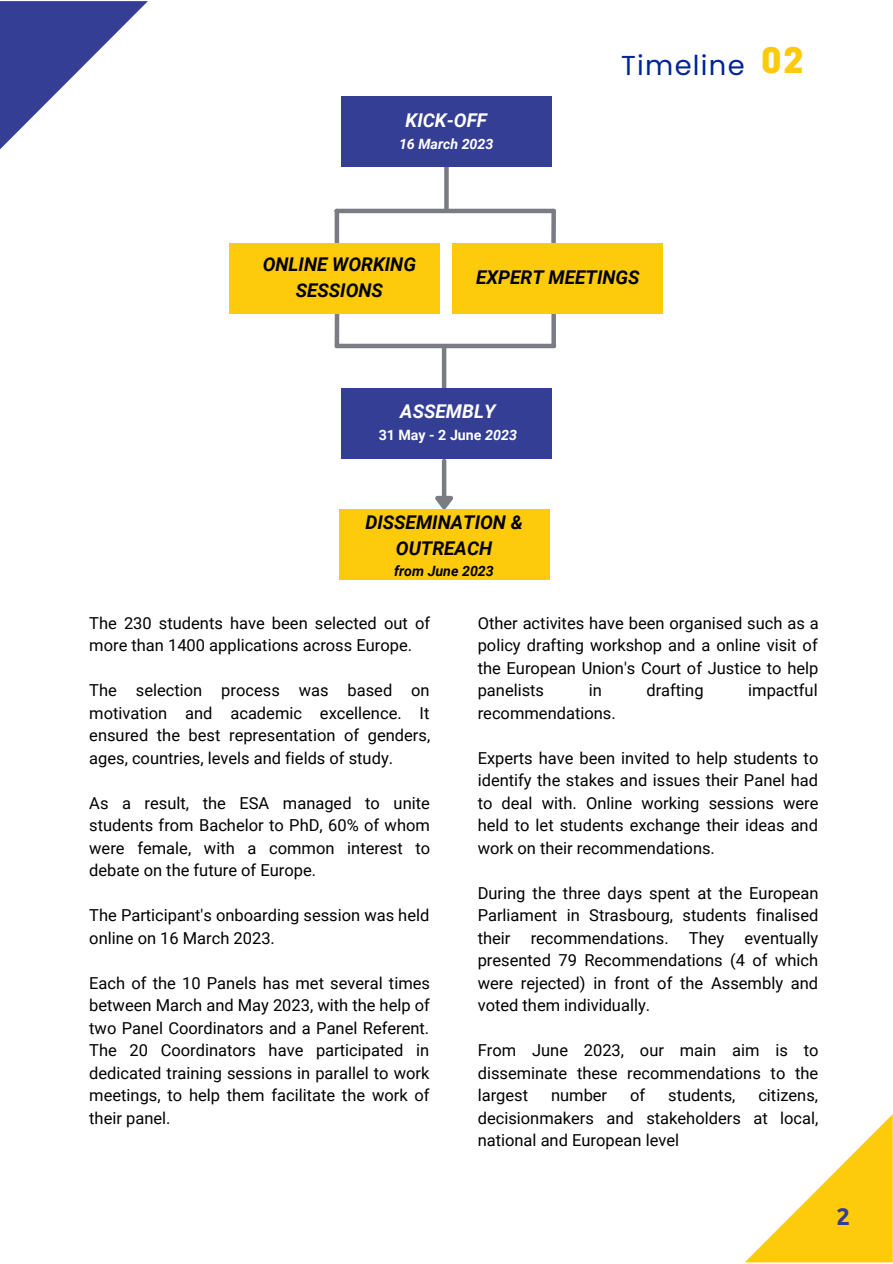
<style>
.page{position:relative;width:893px;height:1264px;background:#fff}
.page>*{position:absolute;margin:0;border:0;box-sizing:border-box;transform-origin:0 0}
.t1{font:800 33px "Cooper Hewitt";color:#fcca0c}
.t2{font:27.3px "Poppins";letter-spacing:.045em;color:#002495}
.t3{font:700 24px "Ubuntu";color:#343e94}
.t4{font:italic 700 18.9px/25.8px "Roboto";color:#000;text-align:center}
.t5{font:italic 700 18.9px "Roboto";color:#fff}
.t6{font:16.5px/22.5px "Roboto";color:#000;text-align:justify}
.t7{font:700 14.25px "Roboto";color:#fff}
.t8{font:italic 700 14.25px "Roboto";color:#000}
.t9{font:italic 700 14.25px "Roboto";color:#fff}
.s1{font-style:italic}
</style>
<div class="page">
<svg style="left:745px;top:1115px;width:147px;height:147px"></svg>
<svg style="left:0;top:1px;width:148px;height:148px"></svg>
<hr style="left:442px;top:461px;width:4px;height:35px;background:#7b7c83">
<svg style="left:435px;top:492px;width:18px;height:17px"></svg>
<svg style="left:444px;top:167px;width:4px;height:41px"></svg>
<div style="left:341px;top:96px;width:210px;height:70px;background:#343e94"></div>
<div style="left:334px;top:211px;width:5px;height:31px;background:#7b7c83"></div>
<div style="left:551px;top:211px;width:5px;height:31px;background:#7b7c83"></div>
<hr style="left:442px;top:348px;width:4px;height:42px;background:#7b7c83">
<div style="left:551px;top:314px;width:5px;height:32px;background:#7b7c83"></div>
<div style="left:334px;top:314px;width:5px;height:32px;background:#7b7c83"></div>
<hr style="left:337px;top:344px;width:217px;height:4px;background:#7b7c83">
<div style="left:230px;top:243px;width:210px;height:70px;background:#fdcb0b"></div>
<div style="left:452px;top:243px;width:211px;height:70px;background:#fdcb0b"></div>
<hr style="left:336px;top:209px;width:217px;height:4px;background:#7b7c83">
<div style="left:341px;top:388px;width:210px;height:70px;background:#343e94"></div>
<div style="left:339px;top:509px;width:210px;height:70px;background:#fdcb0b"></div>
<p class="t5" style="left:405px;top:110px;width:83px">KICK-OFF</p>
<p class="t9" style="left:399px;top:135px;width:96px">16 March 2023</p>
<p class="t2" style="left:621px;top:46px;width:125px">Timeline</p>
<p class="t1" style="left:761px;top:48px;width:43px">02</p>
<p class="t4" style="left:263px;top:252px;width:155px">ONLINE WORKING<br>SESSIONS</p>
<p class="t4" style="left:476px;top:265px;width:165px">EXPERT MEETINGS</p>
<p class="t5" style="left:400px;top:401px;width:97px">ASSEMBLY</p>
<p class="t7" style="left:378px;top:426px;width:140px">31 May - 2 June <span class="s1">2023</span></p>
<p class="t4" style="left:365px;top:509px;width:159px">DISSEMINATION &amp;<br>OUTREACH</p>
<p class="t8" style="left:394px;top:563px;width:101px">from June 2023</p>
<p class="t6" style="left:89px;top:612px;width:342px">The 230 students have been selected out of more than 1400 applications across Europe.</p>
<p class="t6" style="left:89px;top:679px;width:342px">The selection process was based on motivation and academic excellence. It ensured the best representation of genders, ages, countries, levels and fields of study.</p>
<p class="t6" style="left:89px;top:792px;width:342px">As a result, the ESA managed to unite students from Bachelor to PhD, 60% of whom were female, with a common interest to debate on the future of Europe.</p>
<p class="t6" style="left:89px;top:904px;width:341px">The Participant's onboarding session was held online on 16 March 2023.</p>
<p class="t6" style="left:89px;top:972px;width:342px">Each of the 10 Panels has met several times between March and May 2023, with the help of two Panel Coordinators and a Panel Referent.<br>The 20 Coordinators have participated in dedicated training sessions in parallel to work meetings, to help them facilitate the work of their panel.</p>
<p class="t6" style="left:477px;top:612px;width:342px">Other activites have been organised such as a policy drafting workshop and a online visit of the European Union's Court of Justice to help panelists</p>
<p class="t6" style="left:588px;top:679px;width:15px">in</p>
<p class="t6" style="left:646px;top:679px;width:59px">drafting</p>
<p class="t6" style="left:748px;top:679px;width:71px">impactful</p>
<p class="t6" style="left:477px;top:702px;width:139px">recommendations.</p>
<p class="t6" style="left:477px;top:747px;width:342px">Experts have been invited to help students to identify the stakes and issues their Panel had to deal with. Online working sessions were held to let students exchange their ideas and work on their recommendations.</p>
<p class="t6" style="left:477px;top:882px;width:342px">During the three days spent at the European Parliament in Strasbourg, students finalised their recommendations. They eventually presented 79 Recommendations (4 of which were rejected) in front of the Assembly and voted them individually.</p>
<p class="t6" style="left:477px;top:1039px;width:342px">From June 2023, our main aim is to disseminate these recommendations to the largest</p>
<p class="t6" style="left:551px;top:1084px;width:58px">number</p>
<p class="t6" style="left:630px;top:1084px;width:17px">of</p>
<p class="t6" style="left:668px;top:1084px;width:69px">students,</p>
<p class="t6" style="left:477px;top:1084px;width:342px;text-indent:280px">citizens, decisionmakers and stakeholders at local, national and European level</p>
<p class="t3" style="left:836px;top:1202px;width:15px">2</p>
</div>
